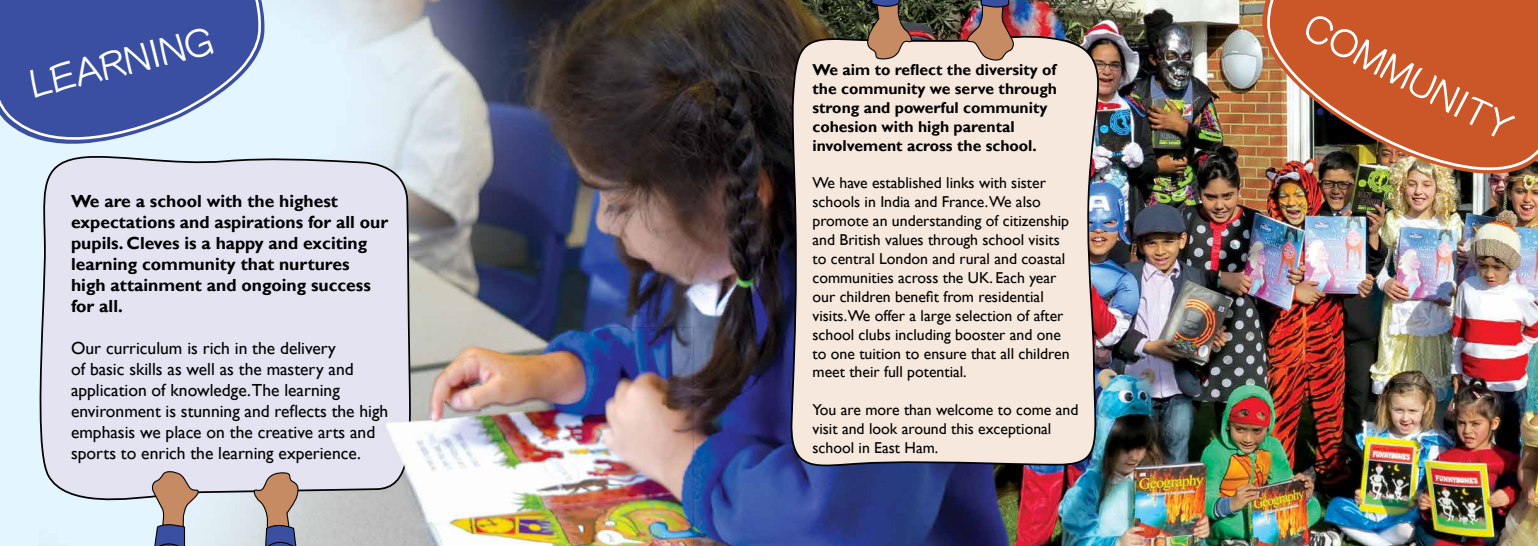
<style>
.page{position:relative;width:1538px;height:546px;background:#fff}
.page>*{position:absolute;margin:0;border:0;box-sizing:border-box;transform-origin:0 0}
.t1{font:38.5px "Yuppy TC";color:#fff}
.t2{font:17.5px/21px "Gill Sans";color:#000}
.t3{font:700 17.5px/21px "Gill Sans";color:#000}
.t4{font:15.75px/18.9px "Gill Sans";color:#000}
.t5{font:700 15.75px/18.9px "Gill Sans";color:#000}
</style>
<div class="page">
<img style="left:0;top:0;width:1538px;height:546px">
<svg style="left:0;top:0;width:265px;height:144px"></svg>
<svg style="left:0;top:0;width:262px;height:142px;background:#586cb2"></svg>
<svg style="left:35px;top:154px;width:348px;height:353px;background:#e0e2f0"></svg>
<svg style="left:250px;top:471px;width:53px;height:75px;background:#af9f9e"></svg>
<svg style="left:147px;top:470px;width:52px;height:76px;background:#b3a5a7"></svg>
<svg style="left:1262px;top:0;width:276px;height:175px"></svg>
<svg style="left:1266px;top:0;width:272px;height:173px;background:#bf6037"></svg>
<img style="left:383px;top:0;width:629px;height:546px">
<div style="left:790px;top:35px;width:308px;height:433px;background:#f7e8dd"></div>
<svg style="left:863px;top:0;width:52px;height:60px;background:#947863"></svg>
<img style="left:967px;top:0;width:52px;height:62px">
<h1 class="t1" style="left:26px;top:66px;width:189px;rotate:-14deg">LEARNING</h1>
<p class="t3" style="left:71px;top:191px;width:319px">We are a school with the highest expectations and aspirations for all our pupils. Cleves is a happy and exciting learning community that nurtures high attainment and ongoing success for all.</p>
<p class="t2" style="left:71px;top:338px;width:319px">Our curriculum is rich in the delivery<br>of basic skills as well as the mastery and application of knowledge.The learning environment is stunning and reflects the high emphasis we place on the creative arts and sports to enrich the learning experience.</p>
<p class="t5" style="left:812px;top:61px;width:246px">We aim to reflect the diversity of the community we serve through strong and powerful community cohesion with high parental involvement across the school.</p>
<p class="t4" style="left:812px;top:173px;width:259px">We have established links with sister schools in India and France.We also promote an understanding of citizenship and British values through school visits to central London and rural and coastal communities across the UK. Each year our children benefit from residential visits.We offer a large selection of after school clubs including booster and one to one tuition to ensure that all children meet their full potential.</p>
<p class="t4" style="left:812px;top:400px;width:267px">You are more than welcome to come and visit and look around this exceptional school in East Ham.</p>
<h1 class="t1" style="left:1315px;top:7px;width:231px;rotate:27deg">COMMUNITY</h1>
</div>
